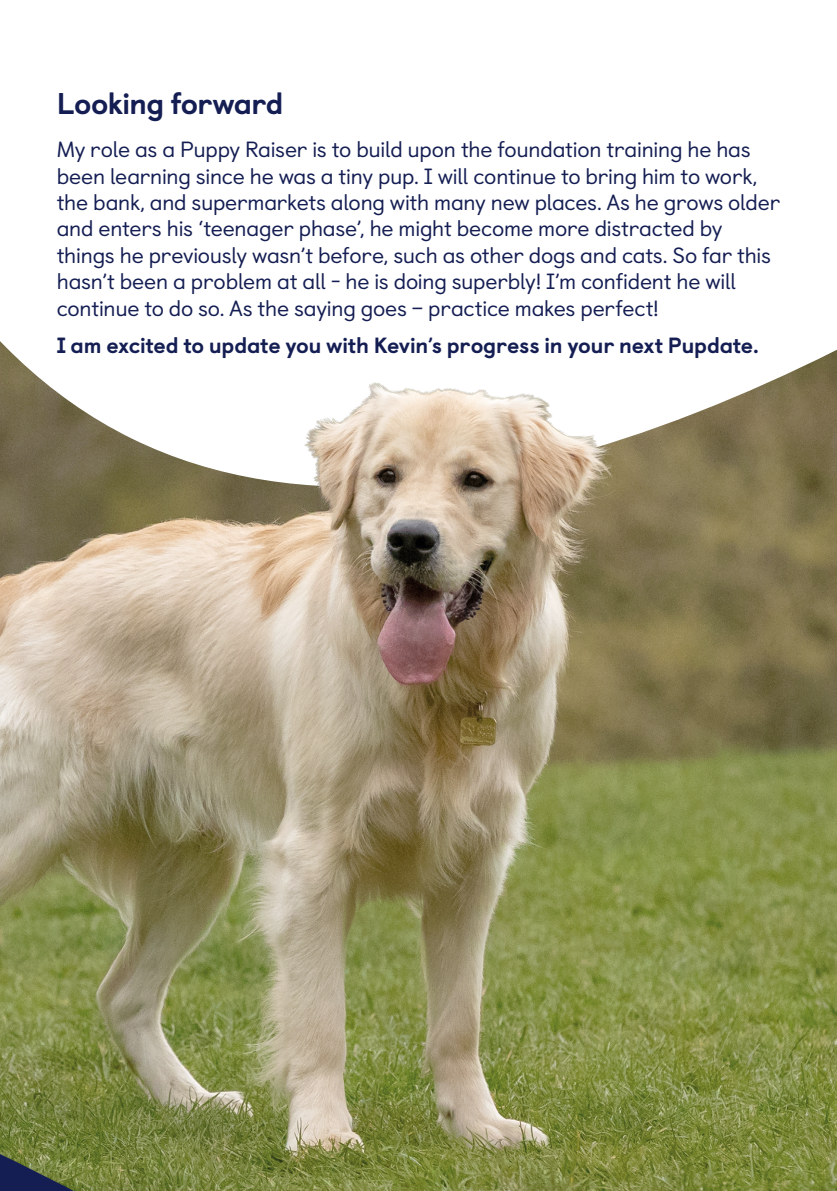
<style>
.page{position:relative;width:837px;height:1191px;background:#fff}
.page>*{position:absolute;margin:0;border:0;box-sizing:border-box;transform-origin:0 0}
.t1{font:800 30px "Castledown";letter-spacing:-.02em;color:#151e53}
.p_main{font:22px/26.4px "Castledown";letter-spacing:-.01em;color:#151e53}
.p_main-2{font:800 22px "Castledown";letter-spacing:-.01em;color:#151e53}
</style>
<div class="page">
<img style="left:0;top:565px;width:836px;height:626px">
<svg style="left:0;top:341px;width:836px;height:224px"></svg>
<svg style="left:0;top:1034px;width:285px;height:157px;background:#7e874d"></svg>
<img style="left:285px;top:371px;width:333px;height:173px">
<h3 class="t1" style="left:57px;top:79px;width:228px">Looking forward</h3>
<p class="p_main" style="left:57px;top:134px;width:724px">My role as a Puppy Raiser is to build upon the foundation training he has been learning since he was a tiny pup. I will continue to bring him to work, the bank, and supermarkets along with many new places. As he grows older and enters his ‘teenager phase’, he might become more distracted by things he previously wasn’t before, such as other dogs and cats. So far this hasn’t been a problem at all - he is doing superbly! I’m confident he will continue to do so. As the saying goes – practice makes perfect!</p>
<p class="p_main-2" style="left:57px;top:328px;width:703px">I am excited to update you with Kevin’s progress in your next Pupdate.</p>
</div>
